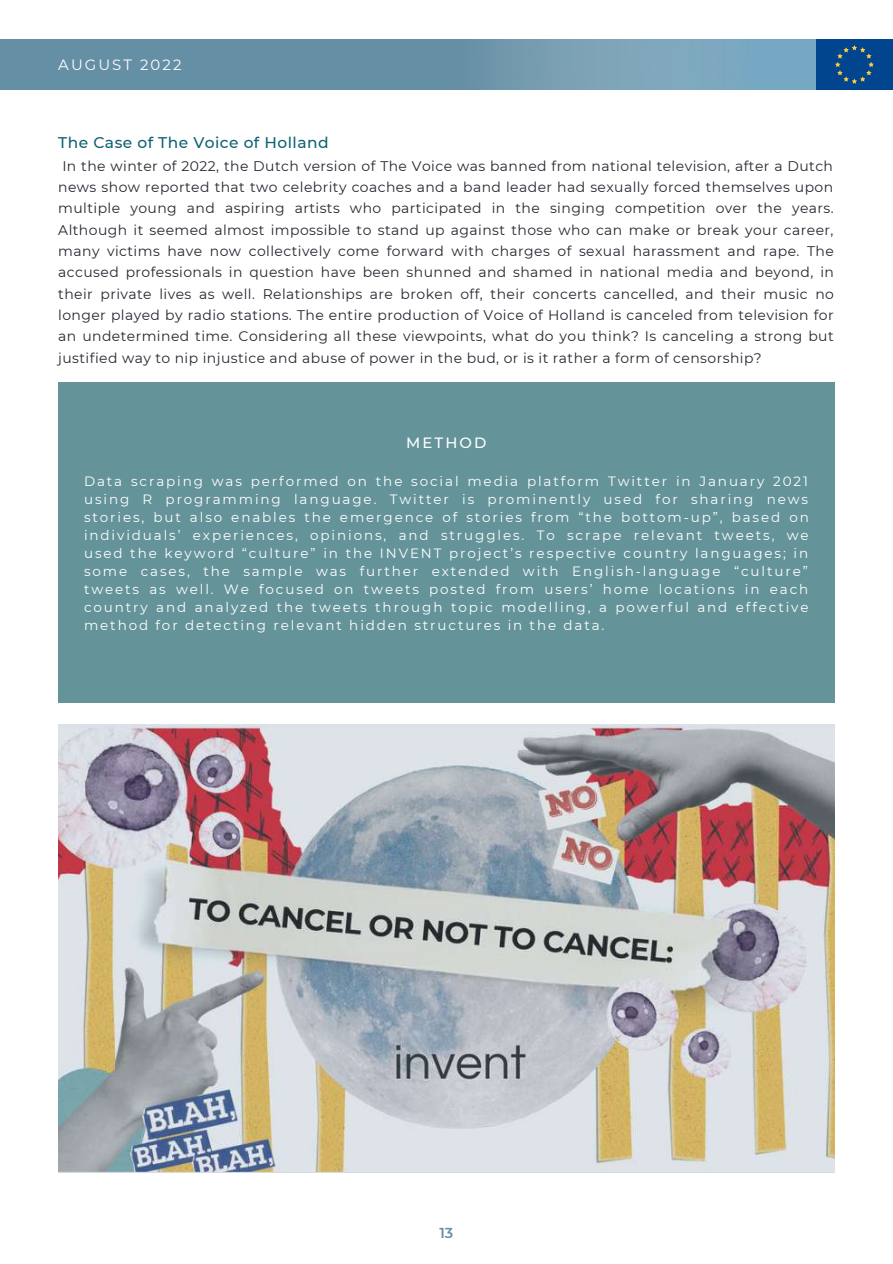
<style>
.page{position:relative;width:893px;height:1264px;background:#fff}
.page>*{position:absolute;margin:0;border:0;box-sizing:border-box;transform-origin:0 0}
.t1{font:500 15.45px "Montserrat";letter-spacing:.03em;color:#0e6171}
.t2{font:14.85px "Montserrat";letter-spacing:.14em;color:#fff}
.t3{font:500 14.85px "Montserrat";letter-spacing:.14em;color:#fff}
.t4{font:600 14.4px "Montserrat";color:#658fa4}
.t5{font:13.95px/21.3px "Montserrat";letter-spacing:.03em;color:#242830;text-align:justify}
.t6{font:13.5px/18px "Montserrat";letter-spacing:.14em;color:#fff;text-align:justify}
</style>
<div class="page">
<img style="left:58px;top:724px;width:776px;height:448px">
<div style="left:815px;top:39px;width:77px;height:51px;background:#00458d"></div>
<svg style="left:835px;top:45px;width:38px;height:39px"></svg>
<div style="left:0;top:39px;width:815px;height:51px;background:#658fa4"></div>
<div style="left:58px;top:382px;width:776px;height:320px;background:#649399"></div>
<img style="left:502px;top:39px;width:313px;height:51px">
<p class="t2" style="left:58px;top:56px;width:125px">AUGUST 2022</p>
<p class="t1" style="left:58px;top:133px;width:272px">The Case of The Voice of Holland</p>
<p class="t5" style="left:58px;top:155px;width:777px">In the winter of 2022, the Dutch version of The Voice was banned from national television, after a Dutch news show reported that two celebrity coaches and a band leader had sexually forced themselves upon multiple young and aspiring artists who participated in the singing competition over the years.<br>Although it seemed almost impossible to stand up against those who can make or break your career, many victims have now collectively come forward with charges of sexual harassment and rape. The accused professionals in question have been shunned and shamed in national media and beyond, in their private lives as well. Relationships are broken off, their concerts cancelled, and their music no longer played by radio stations. The entire production of Voice of Holland is canceled from television for an undetermined time. Considering all these viewpoints, what do you think? Is canceling a strong but justified way to nip injustice and abuse of power in the bud, or is it rather a form of censorship?</p>
<p class="t3" style="left:406px;top:433px;width:82px">METHOD</p>
<p class="t6" style="left:84px;top:472px;width:726px">Data scraping was performed on the social media platform Twitter in January 2021 using R programming language. Twitter is prominently used for sharing news stories, but also enables the emergence of stories from “the bottom-up”, based on individuals’ experiences, opinions, and struggles. To scrape relevant tweets, we used the keyword “culture” in the INVENT project’s respective country languages; in some cases, the sample was further extended with English-language “culture” tweets as well. We focused on tweets posted from users’ home locations in each country and analyzed the tweets through topic modelling, a powerful and effective method for detecting relevant hidden structures in the data.</p>
<p class="t4" style="left:439px;top:1224px;width:15px">13</p>
</div>
